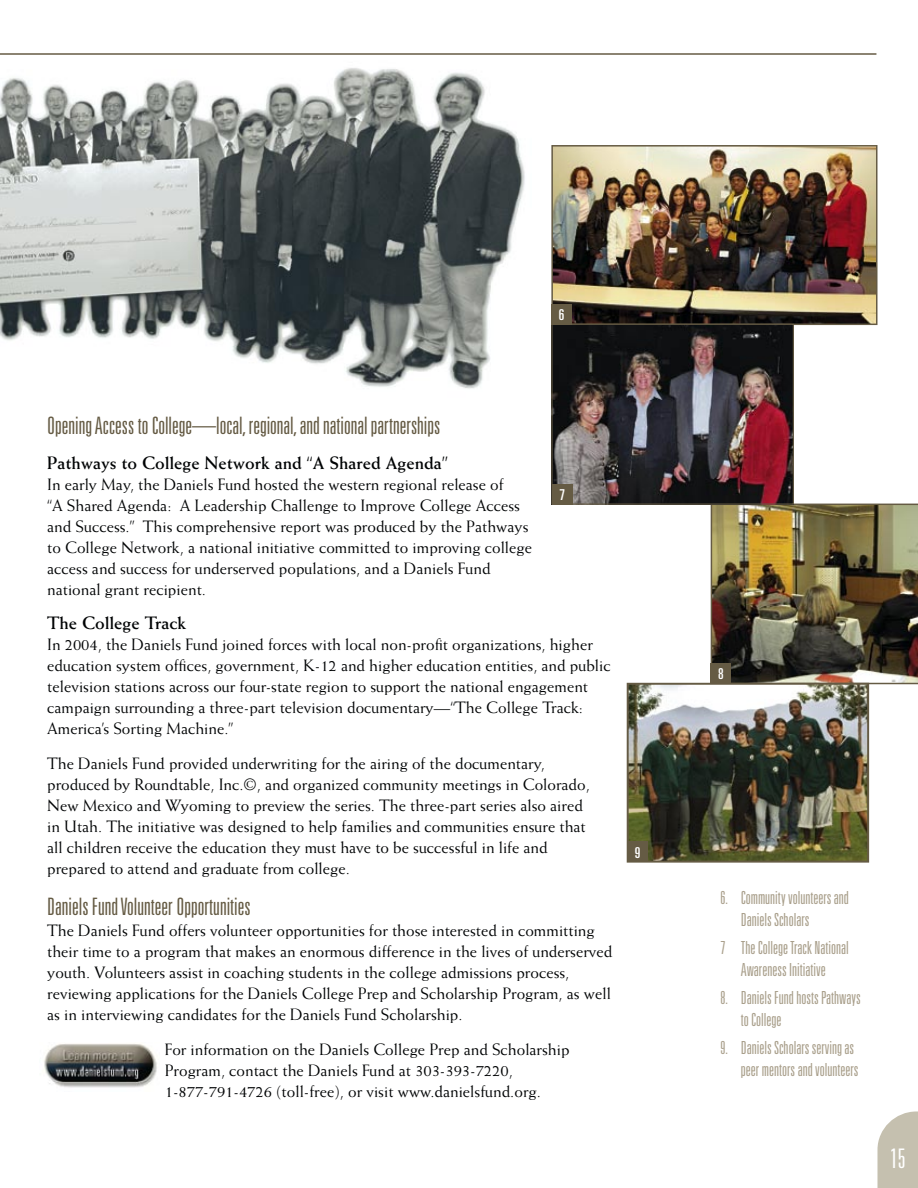
<style>
.page{position:relative;width:918px;height:1188px;background:#fff}
.page>*{position:absolute;margin:0;border:0;box-sizing:border-box;transform-origin:0 0}
.t1{font:300 ultra-condensed 27px "Univers";color:#fff}
.t2{font:300 ultra-condensed 24px "Univers";color:#655b44}
.t3{font:300 ultra-condensed 18px/21.6px "Univers";color:#a99f8b}
.t4{font:700 18px "Weiss";color:#010304}
.t5{font:16.5px/21px "Weiss";color:#010304}
.t6{font:ultra-condensed 15px "Univers";color:#fff}
</style>
<div class="page">
<img style="left:876px;top:504px;width:42px;height:181px">
<svg style="left:878px;top:1111px;width:40px;height:77px"></svg>
<img style="left:0;top:53px;width:876px;height:1035px">
<p class="t6" style="left:559px;top:306px;width:7px">6</p>
<h2 class="t2" style="left:47px;top:413px;width:395px">Opening Access to College—local, regional, and national partnerships</h2>
<p class="t4" style="left:47px;top:452px;width:402px">Pathways to College Network and “A Shared Agenda”</p>
<p class="t5" style="left:47px;top:474px;width:486px">In early May, the Daniels Fund hosted the western regional release of<br>“A Shared Agenda: A Leadership Challenge to Improve College Access and Success.” This comprehensive report was produced by the Pathways to College Network, a national initiative committed to improving college access and success for underserved populations, and a Daniels Fund national grant recipient.</p>
<p class="t4" style="left:47px;top:613px;width:140px">The College Track</p>
<p class="t5" style="left:47px;top:634px;width:565px">In 2004, the Daniels Fund joined forces with local non-profit organizations, higher education system offices, government, K-12 and higher education entities, and public television stations across our four-state region to support the national engagement campaign surrounding a three-part television documentary—“The College Track:<br>America’s Sorting Machine.”</p>
<p class="t5" style="left:47px;top:753px;width:544px">The Daniels Fund provided underwriting for the airing of the documentary, produced by Roundtable, Inc.©, and organized community meetings in Colorado, New Mexico and Wyoming to preview the series. The three-part series also aired in Utah. The initiative was designed to help families and communities ensure that all children receive the education they must have to be successful in life and prepared to attend and graduate from college.</p>
<h2 class="t2" style="left:47px;top:894px;width:205px">Daniels Fund Volunteer Opportunities</h2>
<p class="t5" style="left:47px;top:920px;width:567px">The Daniels Fund offers volunteer opportunities for those interested in committing their time to a program that makes an enormous difference in the lives of underserved youth. Volunteers assist in coaching students in the college admissions process, reviewing applications for the Daniels College Prep and Scholarship Program, as well as in interviewing candidates for the Daniels Fund Scholarship.</p>
<p class="t5" style="left:165px;top:1038px;width:406px">For information on the Daniels College Prep and Scholarship<br>Program, contact the Daniels Fund at 303-393-7220,<br>1-877-791-4726 (toll-free), or visit www.danielsfund.org.</p>
<p class="t6" style="left:559px;top:486px;width:7px">7</p>
<p class="t6" style="left:635px;top:844px;width:7px">9</p>
<p class="t6" style="left:718px;top:665px;width:7px">8</p>
<p class="t3" style="left:741px;top:887px;width:110px;text-indent:-20px">6. Community volunteers and<br>Daniels Scholars</p>
<p class="t3" style="left:720px;top:937px;width:130px;text-align:center">7 The College Track National<br>Awareness Initiative</p>
<p class="t3" style="left:741px;top:987px;width:122px;text-indent:-20px">8. Daniels Fund hosts Pathways to College</p>
<p class="t3" style="left:720px;top:1037px;width:140px;text-align:right">9. Daniels Scholars serving as peer mentors and volunteers</p>
<h1 class="t1" style="left:890px;top:1144px;width:16px">15</h1>
</div>
